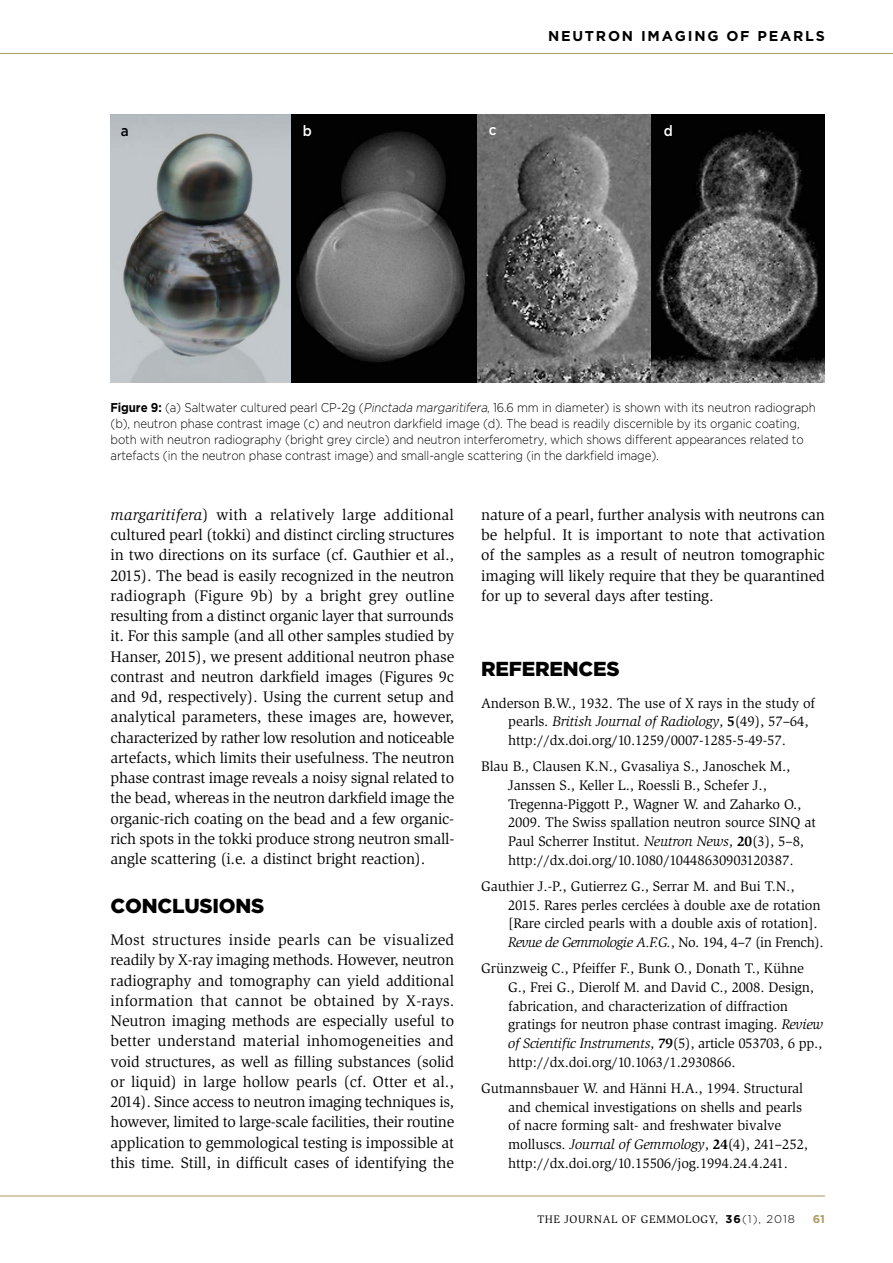
<style>
.page{position:relative;width:893px;height:1263px;background:#fff}
.page>*{position:absolute;margin:0;border:0;box-sizing:border-box;transform-origin:0 0}
.t1{font:900 20.25px "Gotham";letter-spacing:-.01em;color:#000}
.t2{font:15.75px/20.2px "Slimbach";letter-spacing:-.01em;color:#000;text-align:justify}
.t3{font:500 15px "Gotham";color:#fff;scale:.9 1}
.t4{font:500 15px "Gotham";color:#000;scale:.9 1}
.t5{font:14.25px/18.8px "Slimbach";letter-spacing:-.01em;color:#000}
.t6{font:700 14.25px "Gotham";letter-spacing:.125em;color:#000}
.t7{font:300 12.75px/15.8px "Gotham";letter-spacing:-.01em;color:#000;scale:.9 1}
.t8{font:11.25px "Slimbach";letter-spacing:.05em;color:#000}
.t9{font:700 11.25px "Gotham";color:#ae9a64}
.s1{font-weight:700}
.s2{font-style:italic}
.s3{font-family:"Gotham";font-weight:700}
.s4{font-family:"Gotham";font-weight:300}
</style>
<div class="page">
<hr style="left:0;top:53px;width:893px;height:1px;background:#ae9a64">
<hr style="left:0;top:1195px;width:825px;height:1px;background:#ae9a64">
<img style="left:111px;top:115px;width:714px;height:268px">
<svg style="left:291px;top:115px;width:186px;height:268px;background:#383838"></svg>
<p class="t6" style="left:548px;top:26px;width:278px">NEUTRON IMAGING OF PEARLS</p>
<p class="t4" style="left:121px;top:121px;width:10px">a</p>
<p class="t3" style="left:303px;top:121px;width:12px">b</p>
<p class="t3" style="left:489px;top:120px;width:10px">c</p>
<p class="t3" style="left:664px;top:121px;width:12px">d</p>
<p class="t7" style="left:111px;top:400px;width:785px"><span class="s1">Figure 9:</span> (a) Saltwater cultured pearl CP-2g (<span class="s2">Pinctada margaritifera</span>, 16.6 mm in diameter) is shown with its neutron radiograph (b), neutron phase contrast image (c) and neutron darkfield image (d). The bead is readily discernible by its organic coating, both with neutron radiography (bright grey circle) and neutron interferometry, which shows different appearances related to artefacts (in the neutron phase contrast image) and small-angle scattering (in the darkfield image).</p>
<p class="t2" style="left:111px;top:504px;width:345px"><span class="s2">margaritifera</span>) with a relatively large additional cultured pearl (tokki) and distinct circling structures in two directions on its surface (cf. Gauthier et al., 2015). The bead is easily recognized in the neutron radiograph (Figure 9b) by a bright grey outline resulting from a distinct organic layer that surrounds it. For this sample (and all other samples studied by Hanser, 2015), we present additional neutron phase contrast and neutron darkfield images (Figures 9c and 9d, respectively). Using the current setup and analytical parameters, these images are, however, characterized by rather low resolution and noticeable artefacts, which limits their usefulness. The neutron phase contrast image reveals a noisy signal related to the bead, whereas in the neutron darkfield image the organic-rich coating on the bead and a few organic&shy;rich spots in the tokki produce strong neutron small&shy;angle scattering (i.e. a distinct bright reaction).</p>
<p class="t1" style="left:111px;top:892px;width:155px">CONCLUSIONS</p>
<p class="t2" style="left:111px;top:930px;width:345px">Most structures inside pearls can be visualized readily by X-ray imaging methods. However, neutron radiography and tomography can yield additional information that cannot be obtained by X-rays.<br>Neutron imaging methods are especially useful to better understand material inhomogeneities and void structures, as well as filling substances (solid or liquid) in large hollow pearls (cf. Otter et al., 2014). Since access to neutron imaging techniques is, however, limited to large-scale facilities, their routine application to gemmological testing is impossible at this time. Still, in difficult cases of identifying the</p>
<p class="t2" style="left:481px;top:505px;width:345px">nature of a pearl, further analysis with neutrons can be helpful. It is important to note that activation of the samples as a result of neutron tomographic imaging will likely require that they be quarantined for up to several days after testing.</p>
<p class="t1" style="left:481px;top:655px;width:140px">REFERENCES</p>
<p class="t5" style="left:508px;top:693px;width:308px;text-indent:-27px">Anderson B.W., 1932. The use of X rays in the study of pearls. <span class="s2">British Journal of Radiology</span>, <span class="s1">5</span>(49), 57–64, http://dx.doi.org/10.1259/0007-1285-5-49-57.</p>
<p class="t5" style="left:508px;top:757px;width:309px;text-indent:-27px">Blau B., Clausen K.N., Gvasaliya S., Janoschek M., Janssen S., Keller L., Roessli B., Schefer J., Tregenna-Piggott P., Wagner W. and Zaharko O., 2009. The Swiss spallation neutron source SINQ at Paul Scherrer Institut. <span class="s2">Neutron News</span>, <span class="s1">20</span>(3), 5–8, http://dx.doi.org/10.1080/10448630903120387.</p>
<p class="t5" style="left:508px;top:877px;width:317px;text-indent:-27px">Gauthier J.-P., Gutierrez G., Serrar M. and Bui T.N., 2015. Rares perles cerclées à double axe de rotation [Rare circled pearls with a double axis of rotation].<br><span class="s2">Revue de Gemmologie A.F.G.</span>, No. 194, 4–7 (in French).</p>
<p class="t5" style="left:508px;top:959px;width:316px;text-indent:-27px">Grünzweig C., Pfeiffer F., Bunk O., Donath T., Kühne G., Frei G., Dierolf M. and David C., 2008. Design, fabrication, and characterization of diffraction gratings for neutron phase contrast imaging. <span class="s2">Review of Scientific Instruments</span>, <span class="s1">79</span>(5), article 053703, 6 pp., http://dx.doi.org/10.1063/1.2930866.</p>
<p class="t5" style="left:508px;top:1079px;width:301px;text-indent:-27px">Gutmannsbauer W. and Hänni H.A., 1994. Structural and chemical investigations on shells and pearls of nacre forming salt- and freshwater bivalve molluscs. <span class="s2">Journal of Gemmology</span>, <span class="s1">24</span>(4), 241–252, http://dx.doi.org/10.15506/jog.1994.24.4.241.</p>
<p class="t8" style="left:537px;top:1213px;width:259px">THE JOURNAL OF GEMMOLOGY, <span class="s3">36</span><span class="s4">(1), 2018</span></p>
<p class="t9" style="left:813px;top:1212px;width:14px">61</p>
</div>
